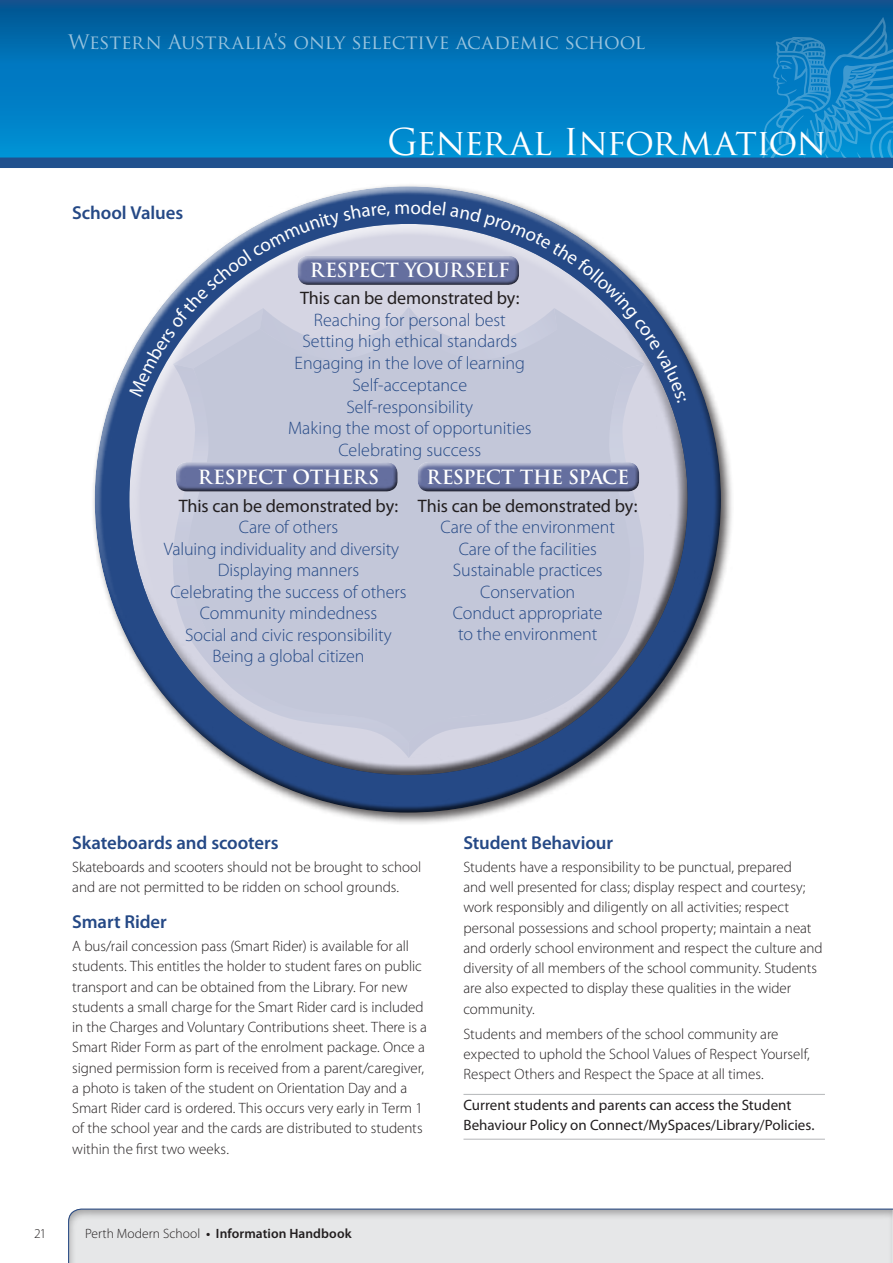
<style>
.page{position:relative;width:893px;height:1263px;background:#fff}
.page>*{position:absolute;margin:0;border:0;box-sizing:border-box;transform-origin:0 0}
.t1{font:36px "Trajan Pro";letter-spacing:-.03em;color:#fff}
.t2{font:19.5px "Trajan Pro";letter-spacing:-.015em;color:#fff}
.t3{font:700 19.05px "Trajan Pro";letter-spacing:-.03em;color:#fff}
.t4{font:600 18.75px "Myriad Pro";letter-spacing:-.005em;color:#254986}
.t5{font:300 18.15px/21.8px "Myriad Pro";letter-spacing:-.005em;color:#254986;text-align:center}
.t6{font:18.15px "Myriad Pro";letter-spacing:-.005em;color:#221e1f}
.t7{font:300 15px/20.2px "Myriad Pro";letter-spacing:-.005em;color:#221e1f}
.t8{font:15px/20.2px "Myriad Pro";color:#221e1f}
.t9{font:600 13.5px "Myriad Pro";letter-spacing:.005em;color:#221e1f}
.t10{font:300 13.5px "Myriad Pro";color:#221e1f}
.s1{font-weight:300}
</style>
<div class="page">
<div style="left:0;top:0;width:893px;height:168px;background:linear-gradient(to bottom,#025999,#0098e0)"></div>
<div style="left:0;top:158px;width:893px;height:10px;background:#21518e"></div>
<svg style="left:68px;top:1208px;width:825px;height:55px;background:#dbdde0"></svg>
<svg style="left:761px;top:17px;width:132px;height:140px;background:#1182c2"></svg>
<hr style="left:463px;top:1094px;width:362px;height:1px;background:#bcbec0">
<hr style="left:463px;top:1138px;width:362px;height:2px;background:#bcbec0">
<div style="left:90px;top:182px;width:644px;height:644px;background:#221e1f;opacity:.75"></div>
<div style="left:87px;top:179px;width:593px;height:469px;background:#fff;opacity:.75"></div>
<div style="left:108px;top:285px;width:620px;height:528px;background:#221e1f;opacity:.75"></div>
<div style="left:117px;top:214px;width:539px;height:418px;background:#fff;opacity:.75"></div>
<div style="left:140px;top:312px;width:560px;height:464px;background:#221e1f;opacity:.75"></div>
<svg style="left:409px;top:403px;width:237px;height:355px;background:#9fa7bd"></svg>
<svg style="left:172px;top:403px;width:237px;height:355px;background:#a6afc6"></svg>
<svg style="left:184px;top:403px;width:450px;height:339px;background:#bcc1d4"></svg>
<div style="left:413px;top:457px;width:229px;height:32px;background:#fff;opacity:.75"></div>
<div style="left:415px;top:464px;width:229px;height:30px;background:#221e1f;opacity:.75"></div>
<div style="left:171px;top:457px;width:229px;height:32px;background:#fff;opacity:.75"></div>
<div style="left:174px;top:464px;width:229px;height:30px;background:#221e1f;opacity:.75"></div>
<svg style="left:129px;top:200px;width:557px;height:203px"></svg>
<h2 class="t2" style="left:68px;top:30px;width:579px">Western Australia’s only selective academic school</h2>
<p class="t4" style="left:72px;top:201px;width:112px">School Values</p>
<h1 class="t1" style="left:387px;top:119px;width:441px">General Information</h1>
<p class="t3" style="left:310px;top:258px;width:202px">RESPECT YOURSELF</p>
<p class="t6" style="left:300px;top:287px;width:221px">This can be demonstrated by:</p>
<p class="t5" style="left:288px;top:309px;width:245px">Reaching for personal best<br>Setting high ethical standards<br>Engaging in the love of learning<br>Self-acceptance<br>Self-responsibility<br>Making the most of opportunities<br>Celebrating success</p>
<p class="t3" style="left:198px;top:466px;width:183px">RESPECT OTHERS</p>
<p class="t6" style="left:179px;top:494px;width:221px">This can be demonstrated by:</p>
<p class="t5" style="left:164px;top:516px;width:244px">Care of others<br>Valuing individuality and diversity<br>Displaying manners<br>Celebrating the success of others<br>Community mindedness<br>Social and civic responsibility<br>Being a global citizen</p>
<p class="t3" style="left:426px;top:466px;width:204px">RESPECT THE SPACE</p>
<p class="t6" style="left:418px;top:494px;width:221px">This can be demonstrated by:</p>
<p class="t5" style="left:441px;top:516px;width:176px;line-height:21.3px">Care of the environment<br>Care of the facilities<br>Sustainable practices<br>Conservation<br>Conduct appropriate<br>to the environment</p>
<p class="t4" style="left:72px;top:831px;width:208px">Skateboards and scooters</p>
<p class="t7" style="left:72px;top:857px;width:351px">Skateboards and scooters should not be brought to school and are not permitted to be ridden on school grounds.</p>
<p class="t4" style="left:72px;top:910px;width:96px">Smart Rider</p>
<p class="t7" style="left:72px;top:936px;width:356px">A bus/rail concession pass (Smart Rider) is available for all students. This entitles the holder to student fares on public transport and can be obtained from the Library. For new students a small charge for the Smart Rider card is included in the Charges and Voluntary Contributions sheet. There is a Smart Rider Form as part of the enrolment package. Once a signed permission form is received from a parent/caregiver, a photo is taken of the student on Orientation Day and a Smart Rider card is ordered. This occurs very early in Term 1 of the school year and the cards are distributed to students within the first two weeks.</p>
<p class="t10" style="left:34px;top:1225px;width:14px">21</p>
<p class="t9" style="left:85px;top:1224px;width:268px"><span class="s1">Perth Modern School</span> • Information Handbook</p>
<p class="t4" style="left:463px;top:831px;width:151px">Student Behaviour</p>
<p class="t7" style="left:463px;top:857px;width:361px">Students have a responsibility to be punctual, prepared<br>and well presented for class; display respect and courtesy; work responsibly and diligently on all activities; respect personal possessions and school property; maintain a neat and orderly school environment and respect the culture and diversity of all members of the school community. Students are also expected to display these qualities in the wider community.</p>
<p class="t7" style="left:463px;top:1024px;width:348px">Students and members of the school community are expected to uphold the School Values of Respect Yourself,<br>Respect Others and Respect the Space at all times.</p>
<p class="t8" style="left:463px;top:1094px;width:352px">Current students and parents can access the Student<br>Behaviour Policy on Connect/MySpaces/Library/Policies.</p>
</div>
